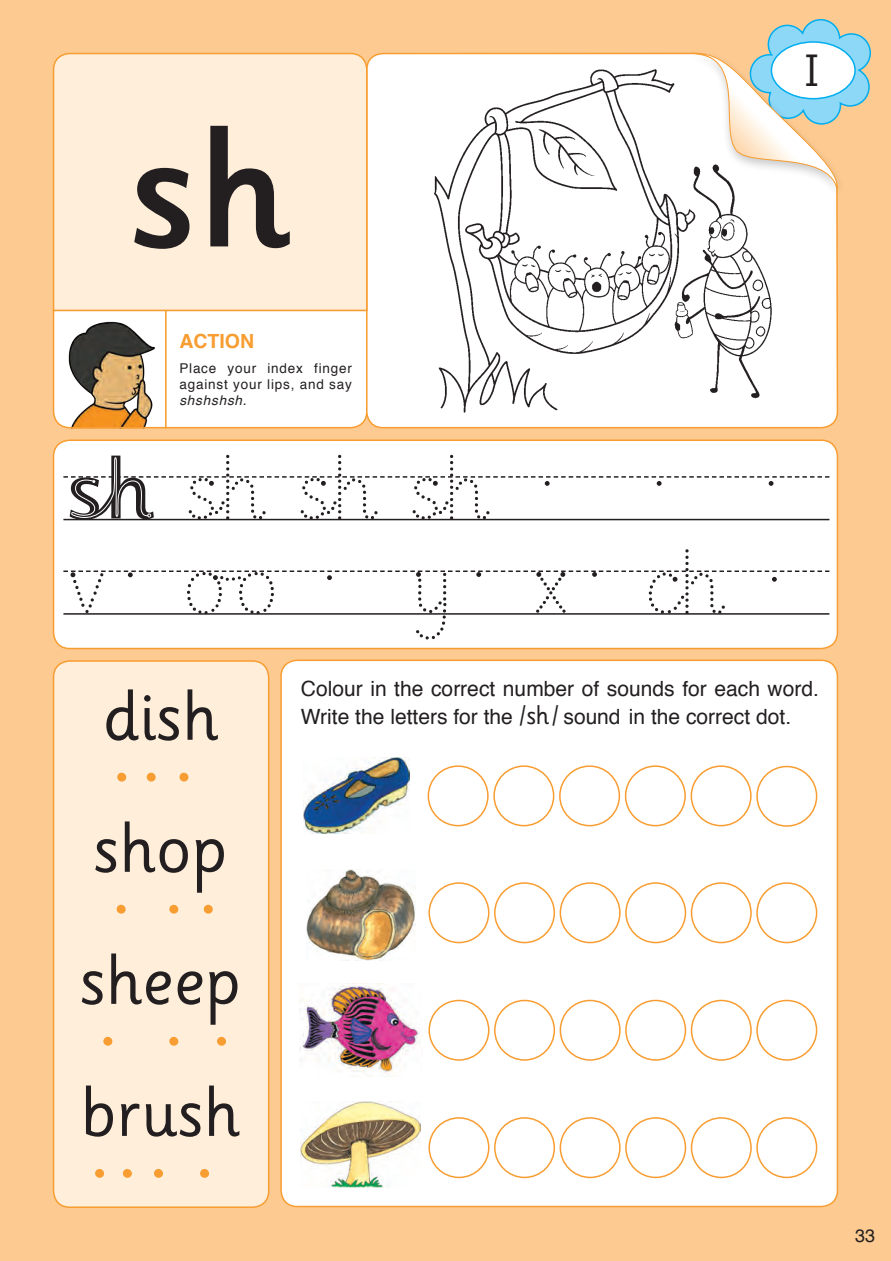
<style>
.page{position:relative;width:891px;height:1261px;background:#fff}
.page>*{position:absolute;margin:0;border:0;box-sizing:border-box;transform-origin:0 0}
.t1{font:500 172.5px "Sassoon Infant";color:#231f20}
.t2{font:97.5px/132px "Sassoon Infant";color:#f89d31}
.t3{font:90px "Sassoon Jolly Digraphs Dotted";color:#231f20}
.t4{font:90px "Sassoon Infant Dotted";color:#231f20}
.t5{font:72px/132px "Sassoon Infant";color:#231f20}
.t6{font:45px "Sassoon Infant";color:#231f20}
.t7{font:21px "Helvetica";color:#231f20}
.t8{font:700 19.5px "Helvetica";color:#f89d31}
.t9{font:18px "Helvetica";color:#231f20}
.t10{font:13.5px/16.2px "Helvetica";letter-spacing:.06em;color:#231f20}
.t11{font:italic 13.5px "Helvetica";letter-spacing:.06em;color:#231f20}
.s1{font-family:"Sassoon Jolly Digraphs";font-weight:500}
.s2{font-family:"Sass Prim Inft";font-size:27px}
</style>
<div class="page">
<div style="left:0;top:0;width:890px;height:1260px;background:#fdcb92"></div>
<div style="left:281px;top:660px;width:556px;height:546px;background:#fff;border-radius:16px"></div>
<div style="left:280px;top:659px;width:558px;height:548px;border:2px solid #f89d31;border-radius:16px"></div>
<img style="left:304px;top:757px;width:106px;height:76px">
<div style="left:756px;top:765px;width:61px;height:61px;border:2px solid #f89d31;border-radius:50%"></div>
<div style="left:690px;top:765px;width:61px;height:61px;border:2px solid #f89d31;border-radius:50%"></div>
<div style="left:624px;top:765px;width:61px;height:61px;border:2px solid #f89d31;border-radius:50%"></div>
<div style="left:559px;top:765px;width:61px;height:61px;border:2px solid #f89d31;border-radius:50%"></div>
<div style="left:493px;top:765px;width:61px;height:61px;border:2px solid #f89d31;border-radius:50%"></div>
<div style="left:427px;top:765px;width:61px;height:61px;border:2px solid #f89d31;border-radius:50%"></div>
<img style="left:306px;top:869px;width:109px;height:91px">
<div style="left:756px;top:882px;width:61px;height:61px;border:2px solid #f89d31;border-radius:50%"></div>
<div style="left:690px;top:882px;width:61px;height:61px;border:2px solid #f89d31;border-radius:50%"></div>
<div style="left:625px;top:882px;width:61px;height:61px;border:2px solid #f89d31;border-radius:50%"></div>
<div style="left:559px;top:882px;width:61px;height:61px;border:2px solid #f89d31;border-radius:50%"></div>
<div style="left:494px;top:882px;width:61px;height:61px;border:2px solid #f89d31;border-radius:50%"></div>
<div style="left:428px;top:882px;width:61px;height:61px;border:2px solid #f89d31;border-radius:50%"></div>
<img style="left:299px;top:983px;width:121px;height:93px">
<div style="left:756px;top:999px;width:61px;height:61px;border:2px solid #f89d31;border-radius:50%"></div>
<div style="left:690px;top:999px;width:61px;height:61px;border:2px solid #f89d31;border-radius:50%"></div>
<div style="left:625px;top:999px;width:61px;height:61px;border:2px solid #f89d31;border-radius:50%"></div>
<div style="left:559px;top:999px;width:61px;height:61px;border:2px solid #f89d31;border-radius:50%"></div>
<div style="left:494px;top:999px;width:61px;height:61px;border:2px solid #f89d31;border-radius:50%"></div>
<div style="left:428px;top:999px;width:61px;height:61px;border:2px solid #f89d31;border-radius:50%"></div>
<img style="left:301px;top:1101px;width:119px;height:86px">
<div style="left:756px;top:1117px;width:61px;height:61px;border:2px solid #f89d31;border-radius:50%"></div>
<div style="left:690px;top:1117px;width:61px;height:61px;border:2px solid #f89d31;border-radius:50%"></div>
<div style="left:625px;top:1117px;width:61px;height:61px;border:2px solid #f89d31;border-radius:50%"></div>
<div style="left:559px;top:1117px;width:61px;height:61px;border:2px solid #f89d31;border-radius:50%"></div>
<div style="left:494px;top:1117px;width:61px;height:61px;border:2px solid #f89d31;border-radius:50%"></div>
<div style="left:428px;top:1117px;width:61px;height:61px;border:2px solid #f89d31;border-radius:50%"></div>
<div style="left:54px;top:661px;width:215px;height:546px;background:#feeeda;border-radius:16px"></div>
<div style="left:53px;top:660px;width:216px;height:547px;border:2px solid #f89d31;border-radius:16px"></div>
<div style="left:54px;top:440px;width:783px;height:208px;background:#fff;border-radius:16px"></div>
<div style="left:53px;top:439px;width:785px;height:210px;border:2px solid #f89d31;border-radius:16px"></div>
<hr style="left:63px;top:613px;width:766px;height:1px;background:#231f20">
<svg style="left:63px;top:570px;width:766px;height:2px"></svg>
<svg style="left:52px;top:312px;width:313px;height:117px;background:#e8e0d6"></svg>
<svg style="left:365px;top:52px;width:473px;height:377px;background:#f1f0ef"></svg>
<div style="left:52px;top:52px;width:316px;height:260px;background:#feeeda"></div>
<svg style="left:63px;top:476px;width:766px;height:45px"></svg>
<div style="left:686px;top:48px;width:160px;height:151px;background:#231f20;opacity:.25"></div>
<svg style="left:689px;top:19px;width:182px;height:174px"></svg>
<h1 class="t1" style="left:127px;top:83px;width:165px">sh</h1>
<h3 class="t6" style="left:805px;top:43px;width:15px">I</h3>
<p class="t8" style="left:179px;top:328px;width:76px">ACTION</p>
<p class="t10" style="left:179px;top:360px;width:174px">Place your index finger against your lips, and say</p>
<p class="t11" style="left:179px;top:390px;width:69px">shshshsh.</p>
<h3 class="t3" style="left:66px;top:438px;width:718px"><span class="s1">ò</span> ò ò ò <sup>.</sup> <sup>.</sup> <sup>.</sup></h3>
<h3 class="t3" style="left:67px;top:533px;width:214px">v Ü</h3>
<h3 class="t4" style="left:119px;top:495px;width:24px">.</h3>
<h3 class="t4" style="left:318px;top:498px;width:24px">.</h3>
<h3 class="t3" style="left:410px;top:533px;width:317px">y x ô</h3>
<h3 class="t4" style="left:467px;top:495px;width:140px">. .</h3>
<h3 class="t4" style="left:763px;top:499px;width:24px">.</h3>
<h3 class="t5" style="left:102px;top:650px;width:117px">dish</h3>
<h2 class="t2" style="left:87px;top:682px;width:148px">.. .<br>. . . . . . .. . .</h2>
<h3 class="t5" style="left:79px;top:782px;width:163px">shop sheep brush</h3>
<p class="t7" style="left:301px;top:674px;width:519px">Colour in the correct number of sounds for each word.</p>
<p class="t7" style="left:301px;top:702px;width:492px">Write the letters for the <span class="s2">/sh/</span> sound in the correct dot.</p>
<p class="t9" style="left:855px;top:1223px;width:22px">33</p>
</div>
